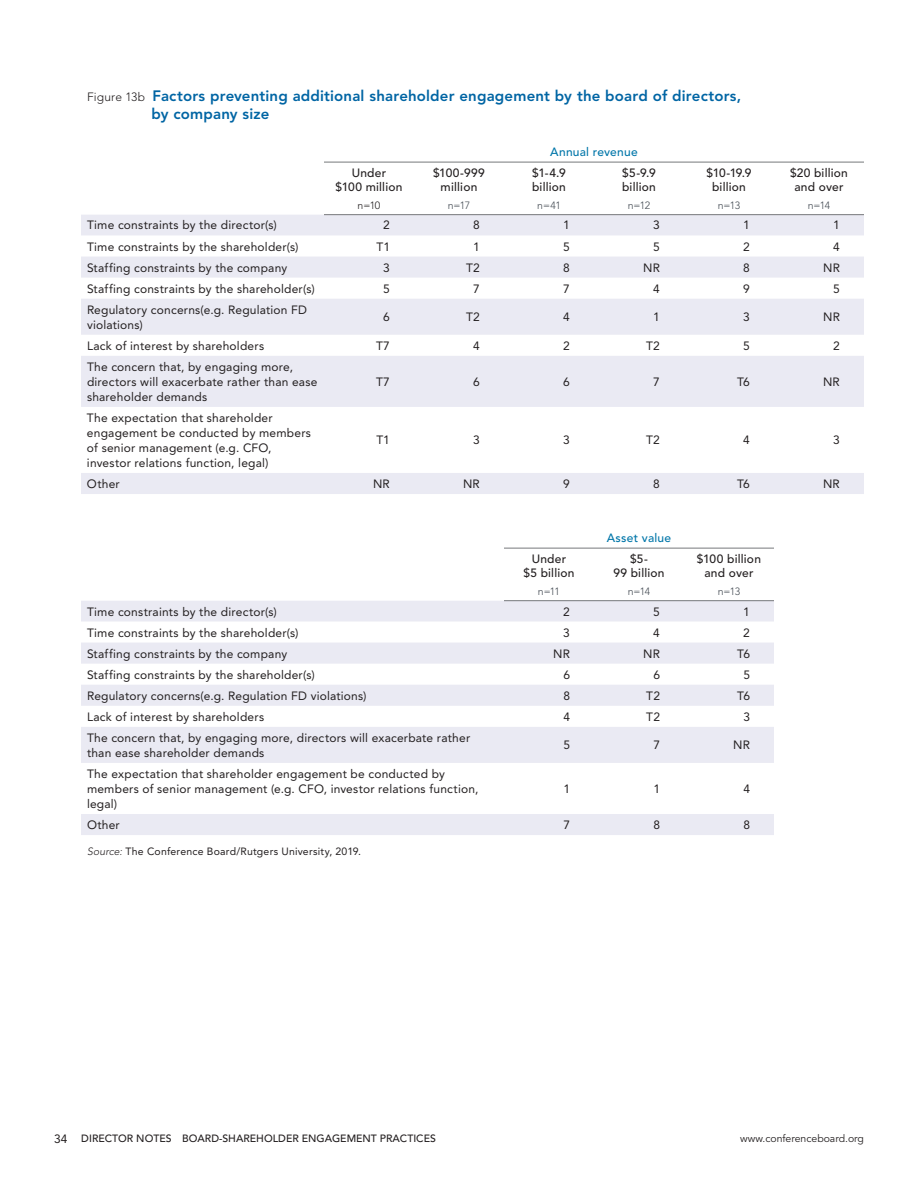
<style>
.page{position:relative;width:918px;height:1188px;background:#fff}
.page>*{position:absolute;margin:0;border:0;box-sizing:border-box;transform-origin:0 0}
.t1{font:800 15px/18px "Avenir LT Pro";letter-spacing:.01em;color:#0065a4}
.t2{font:12px/15px "Avenir LT Pro";letter-spacing:.015em;color:#231f20}
.t3{font:500 12px/13.5px "Avenir LT Pro";letter-spacing:.015em;color:#231f20;text-align:center}
.t4{font:500 12px "Avenir LT Pro";letter-spacing:.02em;color:#0076a9}
.t5{font:500 10.5px "Avenir LT Pro";color:#231f20}
.t6{font:10.5px "Avenir LT Pro";letter-spacing:.02em;color:#231f20}
.t7{font:300 10.5px "Avenir LT Pro";letter-spacing:-.05em;color:#434a52}
.t8{font:10.5px "Avenir LT Pro";color:#231f20}
.t9{font:300 10.5px "Avenir LT Pro";color:#231f20}
.s1{font-weight:300;font-size:12px;color:#231f20}
.s2{font-weight:300;font-style:italic}
.s3{font-weight:400;font-size:12px}
</style>
<div class="page">
<svg style="left:81px;top:215px;width:783px;height:279px;fill:#eaeaf3"></svg>
<hr style="left:324px;top:162px;width:90px;height:1px;background:#76787b">
<hr style="left:414px;top:162px;width:90px;height:1px;background:#76787b">
<hr style="left:504px;top:162px;width:90px;height:1px;background:#76787b">
<hr style="left:594px;top:162px;width:90px;height:1px;background:#76787b">
<hr style="left:684px;top:162px;width:90px;height:1px;background:#76787b">
<hr style="left:774px;top:162px;width:90px;height:1px;background:#76787b">
<hr style="left:324px;top:214px;width:90px;height:1px;background:#76787b">
<hr style="left:414px;top:214px;width:90px;height:1px;background:#76787b">
<hr style="left:504px;top:214px;width:90px;height:1px;background:#76787b">
<hr style="left:594px;top:214px;width:90px;height:1px;background:#76787b">
<hr style="left:684px;top:214px;width:90px;height:1px;background:#76787b">
<hr style="left:774px;top:214px;width:90px;height:1px;background:#76787b">
<svg style="left:81px;top:601px;width:693px;height:234px;fill:#ebebf3"></svg>
<hr style="left:504px;top:548px;width:90px;height:1px;background:#76787b">
<hr style="left:594px;top:548px;width:90px;height:1px;background:#76787b">
<hr style="left:684px;top:548px;width:90px;height:1px;background:#76787b">
<hr style="left:504px;top:600px;width:90px;height:1px;background:#76787b">
<hr style="left:594px;top:600px;width:90px;height:1px;background:#76787b">
<hr style="left:684px;top:600px;width:90px;height:1px;background:#76787b">
<p class="t1" style="left:152px;top:87px;width:591px;text-indent:-65px"><span class="s1">Figure 13b</span> Factors preventing additional shareholder engagement by the board of directors, by company size</p>
<p class="t4" style="left:550px;top:145px;width:89px">Annual revenue</p>
<p class="t3" style="left:336px;top:166px;width:68px">Under<br>$100 million</p>
<p class="t3" style="left:433px;top:166px;width:53px">$100-999 million</p>
<p class="t3" style="left:532px;top:166px;width:35px;text-align:left">$1-4.9 billion</p>
<p class="t3" style="left:622px;top:166px;width:35px;text-align:left">$5-9.9 billion</p>
<p class="t3" style="left:706px;top:166px;width:47px">$10-19.9 billion</p>
<p class="t3" style="left:790px;top:166px;width:59px">$20 billion and over</p>
<p class="t9" style="left:358px;top:199px;width:24px">n=10</p>
<p class="t7" style="left:448px;top:199px;width:24px">n=17</p>
<p class="t7" style="left:537px;top:199px;width:25px">n=41</p>
<p class="t7" style="left:628px;top:199px;width:24px">n=12</p>
<p class="t7" style="left:718px;top:199px;width:24px">n=13</p>
<p class="t7" style="left:808px;top:199px;width:24px">n=14</p>
<p class="t2" style="left:87px;top:218px;width:191px">Time constraints by the director(s)</p>
<p class="t2" style="left:383px;top:218px;width:8px">2</p>
<p class="t2" style="left:473px;top:218px;width:8px">8</p>
<p class="t2" style="left:563px;top:218px;width:8px">1</p>
<p class="t2" style="left:653px;top:218px;width:8px">3</p>
<p class="t2" style="left:743px;top:218px;width:8px">1</p>
<p class="t2" style="left:833px;top:218px;width:8px">1</p>
<p class="t2" style="left:87px;top:239px;width:213px">Time constraints by the shareholder(s)</p>
<p class="t2" style="left:377px;top:239px;width:15px">T1</p>
<p class="t2" style="left:473px;top:239px;width:8px">1</p>
<p class="t2" style="left:563px;top:239px;width:8px">5</p>
<p class="t2" style="left:653px;top:239px;width:8px">5</p>
<p class="t2" style="left:743px;top:239px;width:8px">2</p>
<p class="t2" style="left:833px;top:239px;width:8px">4</p>
<p class="t2" style="left:87px;top:260px;width:202px">Staffing constraints by the company</p>
<p class="t2" style="left:383px;top:260px;width:8px">3</p>
<p class="t2" style="left:466px;top:260px;width:15px">T2</p>
<p class="t2" style="left:563px;top:260px;width:8px">8</p>
<p class="t2" style="left:643px;top:260px;width:18px">NR</p>
<p class="t2" style="left:743px;top:260px;width:8px">8</p>
<p class="t2" style="left:823px;top:260px;width:18px">NR</p>
<p class="t2" style="left:87px;top:281px;width:229px">Staffing constraints by the shareholder(s)</p>
<p class="t2" style="left:383px;top:281px;width:8px">5</p>
<p class="t2" style="left:473px;top:281px;width:8px">7</p>
<p class="t2" style="left:563px;top:281px;width:8px">7</p>
<p class="t2" style="left:653px;top:281px;width:8px">4</p>
<p class="t2" style="left:743px;top:281px;width:8px">9</p>
<p class="t2" style="left:833px;top:281px;width:8px">5</p>
<p class="t2" style="left:87px;top:302px;width:221px">Regulatory concerns(e.g. Regulation FD violations)</p>
<p class="t2" style="left:383px;top:310px;width:8px">6</p>
<p class="t2" style="left:466px;top:310px;width:15px">T2</p>
<p class="t2" style="left:563px;top:310px;width:8px">4</p>
<p class="t2" style="left:653px;top:310px;width:8px">1</p>
<p class="t2" style="left:743px;top:310px;width:8px">3</p>
<p class="t2" style="left:823px;top:310px;width:18px">NR</p>
<p class="t2" style="left:87px;top:338px;width:179px">Lack of interest by shareholders</p>
<p class="t2" style="left:376px;top:338px;width:15px">T7</p>
<p class="t2" style="left:473px;top:338px;width:8px">4</p>
<p class="t2" style="left:563px;top:338px;width:8px">2</p>
<p class="t2" style="left:646px;top:338px;width:15px">T2</p>
<p class="t2" style="left:743px;top:338px;width:8px">5</p>
<p class="t2" style="left:833px;top:338px;width:8px">2</p>
<p class="t2" style="left:87px;top:359px;width:232px">The concern that, by engaging more, directors will exacerbate rather than ease shareholder demands</p>
<p class="t2" style="left:376px;top:374px;width:15px">T7</p>
<p class="t2" style="left:473px;top:374px;width:8px">6</p>
<p class="t2" style="left:563px;top:374px;width:8px">6</p>
<p class="t2" style="left:653px;top:374px;width:8px">7</p>
<p class="t2" style="left:737px;top:374px;width:14px">T6</p>
<p class="t2" style="left:823px;top:374px;width:18px">NR</p>
<p class="t2" style="left:87px;top:410px;width:226px">The expectation that shareholder engagement be conducted by members of senior management (e.g. CFO, investor relations function, legal)</p>
<p class="t2" style="left:377px;top:433px;width:15px">T1</p>
<p class="t2" style="left:473px;top:433px;width:8px">3</p>
<p class="t2" style="left:563px;top:433px;width:8px">3</p>
<p class="t2" style="left:646px;top:433px;width:15px">T2</p>
<p class="t2" style="left:743px;top:433px;width:8px">4</p>
<p class="t2" style="left:833px;top:433px;width:8px">3</p>
<p class="t2" style="left:87px;top:476px;width:34px">Other</p>
<p class="t2" style="left:373px;top:476px;width:18px">NR</p>
<p class="t2" style="left:463px;top:476px;width:18px">NR</p>
<p class="t2" style="left:563px;top:476px;width:8px">9</p>
<p class="t2" style="left:653px;top:476px;width:8px">8</p>
<p class="t2" style="left:737px;top:476px;width:14px">T6</p>
<p class="t2" style="left:823px;top:476px;width:18px">NR</p>
<p class="t4" style="left:607px;top:531px;width:66px">Asset value</p>
<p class="t3" style="left:523px;top:552px;width:53px">Under $5 billion</p>
<p class="t3" style="left:613px;top:552px;width:53px">$5-<br>99 billion</p>
<p class="t3" style="left:697px;top:552px;width:66px">$100 billion and over</p>
<p class="t7" style="left:538px;top:585px;width:24px">n=11</p>
<p class="t7" style="left:628px;top:585px;width:24px">n=14</p>
<p class="t7" style="left:718px;top:585px;width:24px">n=13</p>
<p class="t2" style="left:87px;top:604px;width:191px">Time constraints by the director(s)</p>
<p class="t2" style="left:563px;top:604px;width:8px">2</p>
<p class="t2" style="left:653px;top:604px;width:8px">5</p>
<p class="t2" style="left:743px;top:604px;width:8px">1</p>
<p class="t2" style="left:87px;top:625px;width:213px">Time constraints by the shareholder(s)</p>
<p class="t2" style="left:563px;top:625px;width:8px">3</p>
<p class="t2" style="left:653px;top:625px;width:8px">4</p>
<p class="t2" style="left:743px;top:625px;width:8px">2</p>
<p class="t2" style="left:87px;top:646px;width:202px">Staffing constraints by the company</p>
<p class="t2" style="left:553px;top:646px;width:18px">NR</p>
<p class="t2" style="left:643px;top:646px;width:18px">NR</p>
<p class="t2" style="left:737px;top:646px;width:14px">T6</p>
<p class="t2" style="left:87px;top:667px;width:229px">Staffing constraints by the shareholder(s)</p>
<p class="t2" style="left:563px;top:667px;width:8px">6</p>
<p class="t2" style="left:653px;top:667px;width:8px">6</p>
<p class="t2" style="left:743px;top:667px;width:8px">5</p>
<p class="t2" style="left:87px;top:688px;width:281px">Regulatory concerns(e.g. Regulation FD violations)</p>
<p class="t2" style="left:563px;top:688px;width:8px">8</p>
<p class="t2" style="left:646px;top:688px;width:15px">T2</p>
<p class="t2" style="left:737px;top:688px;width:14px">T6</p>
<p class="t2" style="left:87px;top:709px;width:179px">Lack of interest by shareholders</p>
<p class="t2" style="left:563px;top:709px;width:8px">4</p>
<p class="t2" style="left:646px;top:709px;width:15px">T2</p>
<p class="t2" style="left:743px;top:709px;width:8px">3</p>
<p class="t2" style="left:87px;top:730px;width:385px">The concern that, by engaging more, directors will exacerbate rather than ease shareholder demands</p>
<p class="t2" style="left:563px;top:738px;width:8px">5</p>
<p class="t2" style="left:653px;top:738px;width:8px">7</p>
<p class="t2" style="left:733px;top:738px;width:18px">NR</p>
<p class="t2" style="left:87px;top:766px;width:393px">The expectation that shareholder engagement be conducted by members of senior management (e.g. CFO, investor relations function, legal)</p>
<p class="t2" style="left:563px;top:781px;width:8px">1</p>
<p class="t2" style="left:653px;top:781px;width:8px">1</p>
<p class="t2" style="left:743px;top:781px;width:8px">4</p>
<p class="t2" style="left:87px;top:817px;width:34px">Other</p>
<p class="t2" style="left:563px;top:817px;width:8px">7</p>
<p class="t2" style="left:653px;top:817px;width:8px">8</p>
<p class="t2" style="left:743px;top:817px;width:8px">8</p>
<p class="t6" style="left:87px;top:845px;width:275px"><span class="s2">Source:</span> The Conference Board/Rutgers U niversity, 2019.</p>
<p class="t5" style="left:54px;top:1132px;width:383px"><span class="s3">34</span> DIRECTOR NOTES BOARD-SHAREHOLDER ENGAGEMENT PRACTICES</p>
<p class="t8" style="left:740px;top:1132px;width:125px">www.conferenceboard.org</p>
</div>
